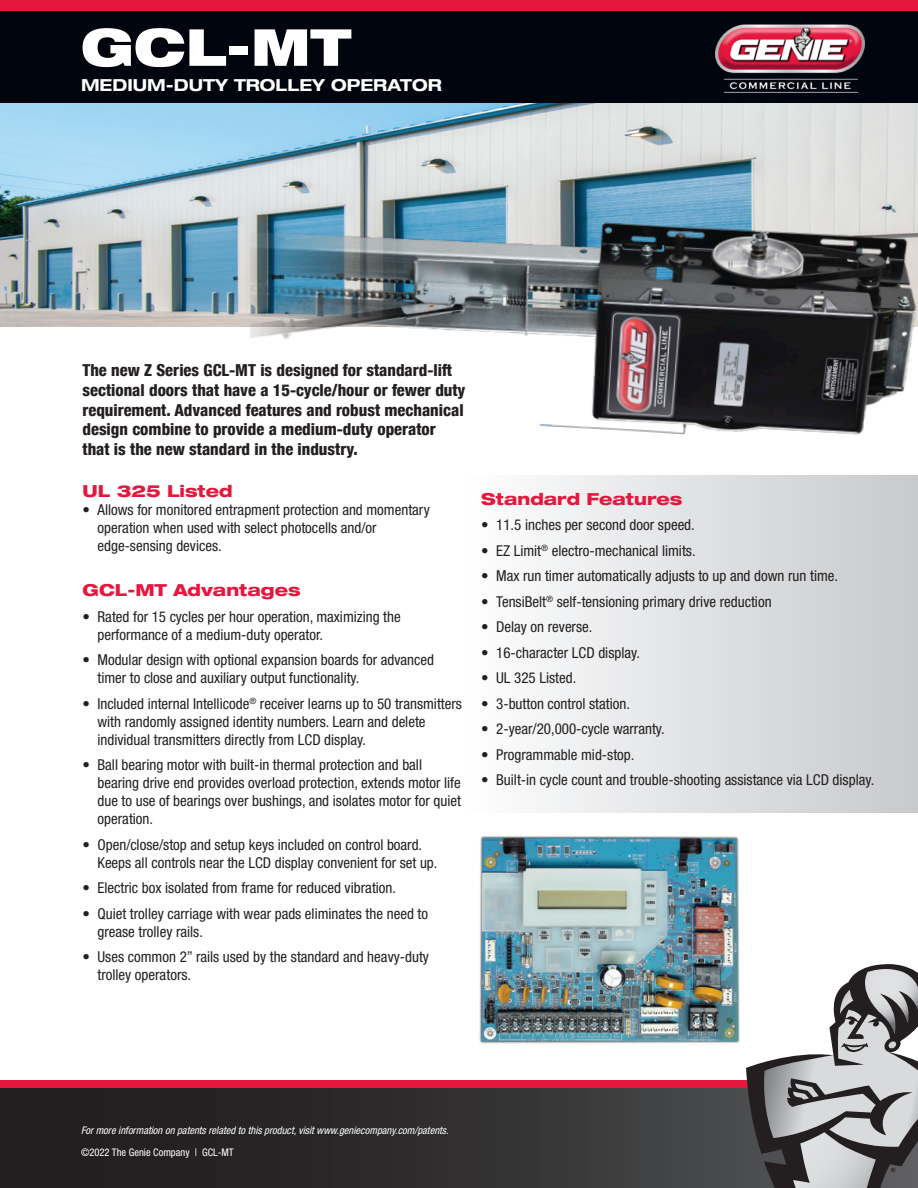
<style>
.page{position:relative;width:918px;height:1188px;background:#fff}
.page>*{position:absolute;margin:0;border:0;box-sizing:border-box;transform-origin:0 0}
.t1{font:900 expanded 51px "Helvetica Neue LT";color:#fff}
.INTRO_COPY{font:800 condensed 16.5px/19.8px "Helvetica Neue LT";color:#231f20}
.Heading_1{font:800 expanded 16.5px "Helvetica Neue LT";color:#e4183e}
.t2{font:700 expanded 16.5px "Helvetica Neue LT";color:#fff}
.INTRO_COPY-2{font:800 expanded 16.5px "Helvetica Neue LT";color:#e4183e}
.t3{font:condensed 15px/18px "Helvetica Neue";color:#231f20}
.t4{font:italic condensed 10.5px "Helvetica Neue";color:#fff}
.t5{font:condensed 10.5px "Helvetica Neue";color:#fff}
</style>
<div class="page">
<svg style="left:0;top:1088px;width:746px;height:100px;background:#2f2d2e"></svg>
<div style="left:0;top:1081px;width:918px;height:7px;background:#e4183e"></div>
<svg style="left:746px;top:964px;width:172px;height:224px"></svg>
<div style="left:462px;top:475px;width:456px;height:337px;background:linear-gradient(to right,#fefeff,#c8c9cb)"></div>
<img style="left:0;top:102px;width:250px;height:225px">
<img style="left:479px;top:836px;width:261px;height:208px">
<div style="left:0;top:0;width:918px;height:102px;background:#01060e"></div>
<div style="left:0;top:0;width:918px;height:10px;background:#e4183e"></div>
<img style="left:716px;top:24px;width:149px;height:69px">
<img style="left:250px;top:102px;width:668px;height:398px">
<p class="t1" style="left:81px;top:14px;width:272px">GCL-MT</p>
<p class="t2" style="left:81px;top:75px;width:362px">MEDIUM-DUTY TROLLEY OPERATOR</p>
<p class="INTRO_COPY" style="left:82px;top:360px;width:385px">The new Z Series GCL-MT is designed for standard-lift sectional doors that have a 15-cycle/hour or fewer duty requirement. Advanced features and robust mechanical design combine to provide a medium-duty operator that is the new standard in the industry.</p>
<p class="INTRO_COPY-2" style="left:82px;top:481px;width:152px">UL 325 Listed</p>
<p class="t3" style="left:98px;top:501px;width:334px;text-indent:-15px">• Allows for monitored entrapment protection and momentary operation when used with select photocells and/or edge-sensing devices.</p>
<p class="Heading_1" style="left:82px;top:580px;width:220px">GCL-MT Advantages</p>
<p class="t3" style="left:98px;top:607px;width:305px;text-indent:-15px">• Rated for 15 cycles per hour operation, maximizing the performance of a medium-duty operator.</p>
<p class="t3" style="left:98px;top:651px;width:338px;text-indent:-15px">• Modular design with optional expansion boards for advanced timer to close and auxiliary output functionality.</p>
<p class="t3" style="left:98px;top:694px;width:366px;text-indent:-15px">• Included internal Intellicode<sup>®</sup> receiver learns up to 50 transmitters with randomly assigned identity numbers. Learn and delete individual transmitters directly from LCD display.</p>
<p class="t3" style="left:98px;top:756px;width:365px;text-indent:-15px">• Ball bearing motor with built-in thermal protection and ball bearing drive end provides overload protection, extends motor life due to use of bearings over bushings, and isolates motor for quiet operation.</p>
<p class="t3" style="left:98px;top:835px;width:342px;text-indent:-15px">• Open/close/stop and setup keys included on control board.<br>Keeps all controls near the LCD display convenient for set up.</p>
<p class="t3" style="left:82px;top:879px;width:315px">• Electric box isolated from frame for reduced vibration.</p>
<p class="t3" style="left:98px;top:904px;width:332px;text-indent:-15px">• Quiet trolley carriage with wear pads eliminates the need to grease trolley rails.</p>
<p class="t3" style="left:98px;top:948px;width:333px;text-indent:-15px">• Uses common 2” rails used by the standard and heavy-duty trolley operators.</p>
<p class="Heading_1" style="left:481px;top:488px;width:203px">Standard Features</p>
<p class="t3" style="left:481px;top:516px;width:215px">• 11.5 inches per second door speed.</p>
<p class="t3" style="left:481px;top:541px;width:216px">• EZ Limit<sup>®</sup> electro-mechanical limits.</p>
<p class="t3" style="left:481px;top:567px;width:358px">• Max run timer automatically adjusts to up and down run time.</p>
<p class="t3" style="left:481px;top:592px;width:292px">• TensiBelt<sup>®</sup> self-tensioning primary drive reduction</p>
<p class="t3" style="left:481px;top:618px;width:113px">• Delay on reverse.</p>
<p class="t3" style="left:481px;top:643px;width:160px">• 16-character LCD display.</p>
<p class="t3" style="left:481px;top:669px;width:97px">• UL 325 Listed.</p>
<p class="t3" style="left:481px;top:694px;width:150px">• 3-button control station.</p>
<p class="t3" style="left:481px;top:720px;width:185px">• 2-year/20,000-cycle warranty.</p>
<p class="t3" style="left:481px;top:745px;width:155px">• Programmable mid-stop.</p>
<p class="t3" style="left:481px;top:771px;width:395px">• Built-in cycle count and trouble-shooting assistance via LCD display.</p>
<p class="t4" style="left:81px;top:1124px;width:369px">For more information on patents related to this product, visit www.geniecompany.com/patents.</p>
<p class="t5" style="left:81px;top:1146px;width:154px">©2022 The Genie Company | GCL-MT</p>
</div>
